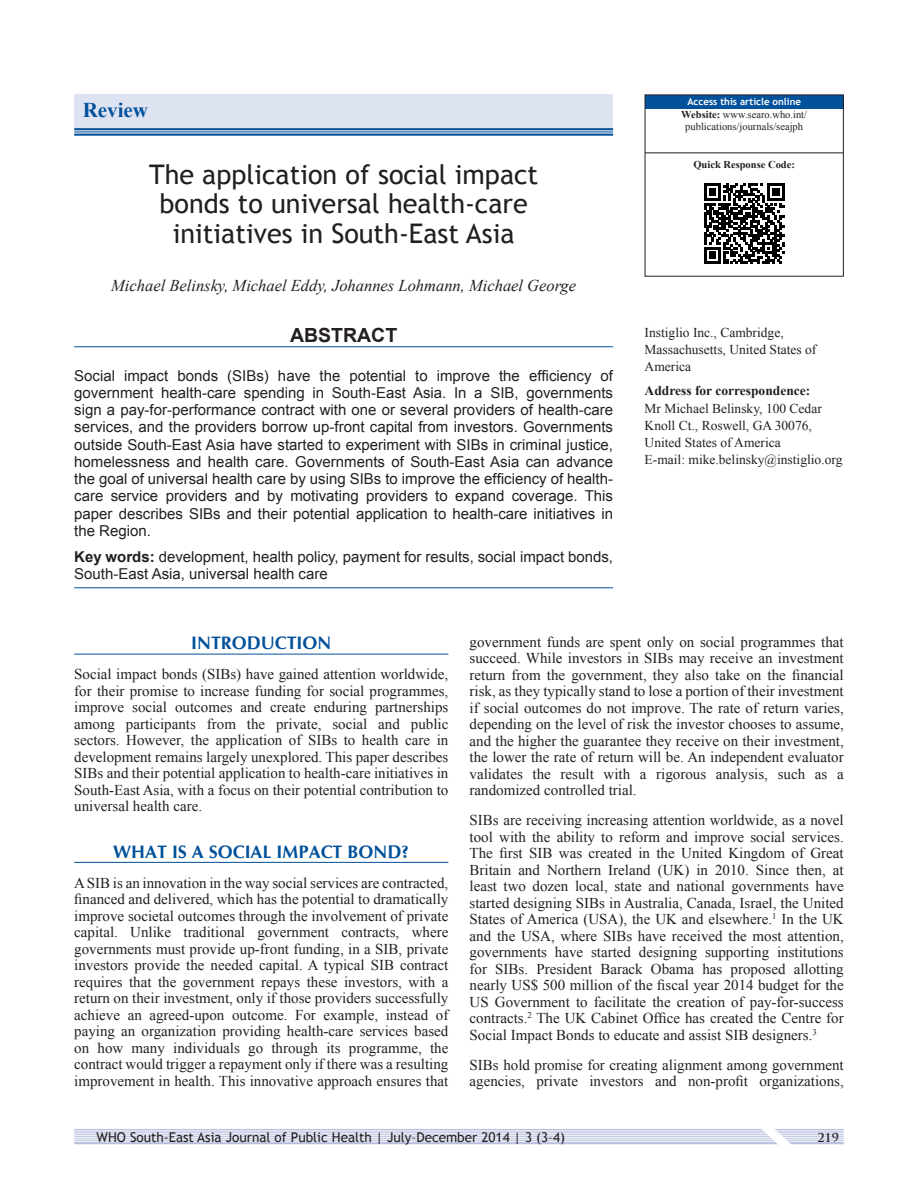
<style>
.page{position:relative;width:918px;height:1188px;background:#fff}
.page>*{position:absolute;margin:0;border:0;box-sizing:border-box;transform-origin:0 0}
.t1{font:27px/29.7px "Trebuchet MS";color:#231f20;text-align:center}
.t2{font:700 21px "Times New Roman";color:#01519b}
.t3{font:700 19.5px "Arial";color:#231f20}
.t4{font:700 18px "CG Omega";color:#01519b}
.t5{font:italic 16.5px "Times New Roman";color:#231f20}
.t6{font:15px/16.5px "Times New Roman";color:#231f20;text-align:justify}
.t7{font:15px/17.2px "Arial";color:#231f20;text-align:justify}
.t8{font:13.5px/17.2px "Times New Roman";color:#231f20}
.t9{font:13.5px "Trebuchet MS";color:#231f20}
.t10{font:700 13.5px "Times New Roman";color:#231f20}
.t11{font:700 12px "Trajan Pro";color:#231f20}
.t12{font:10.5px/11.6px "Times New Roman";color:#231f20;text-align:center}
.t13{font:700 10.5px "Times New Roman";color:#231f20}
.t14{font:700 9.75px "Trebuchet MS";color:#fff}
.s1{font-weight:700}
</style>
<div class="page">
<hr style="left:74px;top:1129px;width:770px;height:1px;background:#b6bfde">
<hr style="left:74px;top:1131px;width:770px;height:1px;background:#b6bfde">
<hr style="left:74px;top:1132px;width:770px;height:1px;background:#b6bfde">
<hr style="left:74px;top:1134px;width:770px;height:1px;background:#b6bfde">
<hr style="left:74px;top:1136px;width:770px;height:1px;background:#b6bfde">
<hr style="left:74px;top:1138px;width:770px;height:1px;background:#b6bfde">
<hr style="left:74px;top:1140px;width:770px;height:1px;background:#b6bfde">
<hr style="left:74px;top:1142px;width:770px;height:2px;background:#b6bfde">
<svg style="left:742px;top:1129px;width:63px;height:16px"></svg>
<div style="left:74px;top:94px;width:539px;height:35px;background:#dee3f1"></div>
<hr style="left:74px;top:128px;width:539px;height:2px;background:#01519b">
<hr style="left:74px;top:131px;width:539px;height:1px;background:#01519b">
<hr style="left:74px;top:134px;width:539px;height:2px;background:#01519b">
<div style="left:645px;top:95px;width:198px;height:14px;background:#01519b"></div>
<hr style="left:645px;top:152px;width:198px;height:1px;background:#231f20">
<svg style="left:704px;top:183px;width:80px;height:81px"></svg>
<hr style="left:74px;top:346px;width:539px;height:1px;background:#01519b">
<hr style="left:74px;top:587px;width:539px;height:1px;background:#01519b">
<hr style="left:74px;top:654px;width:374px;height:1px;background:#01519b">
<hr style="left:74px;top:862px;width:374px;height:1px;background:#01519b">
<h2 class="t2" style="left:83px;top:96px;width:67px">Review</h2>
<h1 class="t1" style="left:149px;top:160px;width:391px">The application of social impact bonds to universal health-care initiatives in South-East Asia</h1>
<p class="t5" style="left:111px;top:274px;width:466px">Michael Belinsky, Michael Eddy, Johannes Lohmann, Michael George</p>
<h3 class="t3" style="left:290px;top:322px;width:109px">Abstract</h3>
<p class="t7" style="left:74px;top:367px;width:540px">Social impact bonds (SIBs) have the potential to improve the efficiency of government health-care spending in South-East Asia. In a SIB, governments sign a pay-for-performance contract with one or several providers of health-care services, and the providers borrow up-front capital from investors. Governments outside South-East Asia have started to experiment with SIBs in criminal justice, homelessness and health care. Governments of South-East Asia can advance the goal of universal health care by using SIBs to improve the efficiency of health&shy;care service providers and by motivating providers to expand coverage. This paper describes SIBs and their potential application to health-care initiatives in the Region.</p>
<p class="t7" style="left:74px;top:548px;width:540px"><span class="s1">Key words:</span> development, health policy, payment for results, social impact bonds,<br>South-East Asia, universal health care</p>
<p class="t14" style="left:687px;top:96px;width:115px">Access this article online</p>
<p class="t12" style="left:681px;top:109px;width:127px"><span class="s1">Website:</span> www.searo.who.int/ publications/journals/seajph</p>
<p class="t13" style="left:693px;top:158px;width:103px">Quick Response Code:</p>
<p class="t8" style="left:645px;top:323px;width:173px">Instiglio Inc., Cambridge,<br>Massachusetts, United States of<br>America</p>
<p class="t10" style="left:645px;top:381px;width:167px">Address for correspondence:</p>
<p class="t8" style="left:645px;top:399px;width:199px">Mr Michael Belinsky, 100 Cedar<br>Knoll Ct., Roswell, GA 30076,<br>United States of America<br>E-mail: mike.belinsky@instiglio.org</p>
<p class="t4" style="left:191px;top:632px;width:33px">INTRODUCTIO</p>
<p class="t4" style="left:318px;top:632px;width:15px">N</p>
<p class="t6" style="left:74px;top:666px;width:376px">Social impact bonds (SIBs) have gained attention worldwide, for their promise to increase funding for social programmes, improve social outcomes and create enduring partnerships among participants from the private, social and public sectors. However, the application of SIBs to health care in development remains largely unexplored. This paper describes SIBs and their potential application to health-care initiatives in South-East Asia, with a focus on their potential contribution to universal health care.</p>
<p class="t4" style="left:113px;top:840px;width:31px">WHAT</p>
<p class="t4" style="left:172px;top:840px;width:58px">IS A SOCIAL</p>
<p class="t4" style="left:277px;top:840px;width:12px">IMPACT</p>
<p class="t4" style="left:348px;top:840px;width:63px">BOND?</p>
<p class="t6" style="left:74px;top:874px;width:376px">A SIB is an innovation in the way social services are contracted, financed and delivered, which has the potential to dramatically improve societal outcomes through the involvement of private capital. Unlike traditional government contracts, where governments must provide up-front funding, in a SIB, private investors provide the needed capital. A typical SIB contract requires that the government repays these investors, with a return on their investment, only if those providers successfully achieve an agreed-upon outcome. For example, instead of paying an organization providing health-care services based on how many individuals go through its programme, the contract would trigger a repayment only if there was a resulting improvement in health. This innovative approach ensures that</p>
<p class="t6" style="left:470px;top:633px;width:376px">government funds are spent only on social programmes that succeed. While investors in SIBs may receive an investment return from the government, they also take on the financial risk, as they typically stand to lose a portion of their investment if social outcomes do not improve. The rate of return varies, depending on the level of risk the investor chooses to assume, and the higher the guarantee they receive on their investment, the lower the rate of return will be. An independent evaluator validates the result with a rigorous analysis, such as a randomized controlled trial.</p>
<p class="t6" style="left:470px;top:812px;width:376px">SIBs are receiving increasing attention worldwide, as a novel tool with the ability to reform and improve social services.<br>The first SIB was created in the United Kingdom of Great Britain and Northern Ireland (UK) in 2010. Since then, at least two dozen local, state and national governments have started designing SIBs in Australia, Canada, Israel, the United States of America (USA), the UK and elsewhere.<sup>1</sup> In the UK and the USA, where SIBs have received the most attention, governments have started designing supporting institutions for SIBs. President Barack Obama has proposed allotting nearly US$ 500 million of the fiscal year 2014 budget for the US Government to facilitate the creation of pay-for-success contracts.<sup>2</sup> The UK Cabinet Office has created the Centre for Social Impact Bonds to educate and assist SIB designers.<sup>3</sup></p>
<p class="t6" style="left:470px;top:1056px;width:376px">SIBs hold promise for creating alignment among government agencies, private investors and non-profit organizations,</p>
<p class="t9" style="left:97px;top:1129px;width:470px">WHO South-East Asia Journal of Public Health | July–December 2014 | 3 (3–4)</p>
<p class="t11" style="left:817px;top:1130px;width:23px">219</p>
</div>
